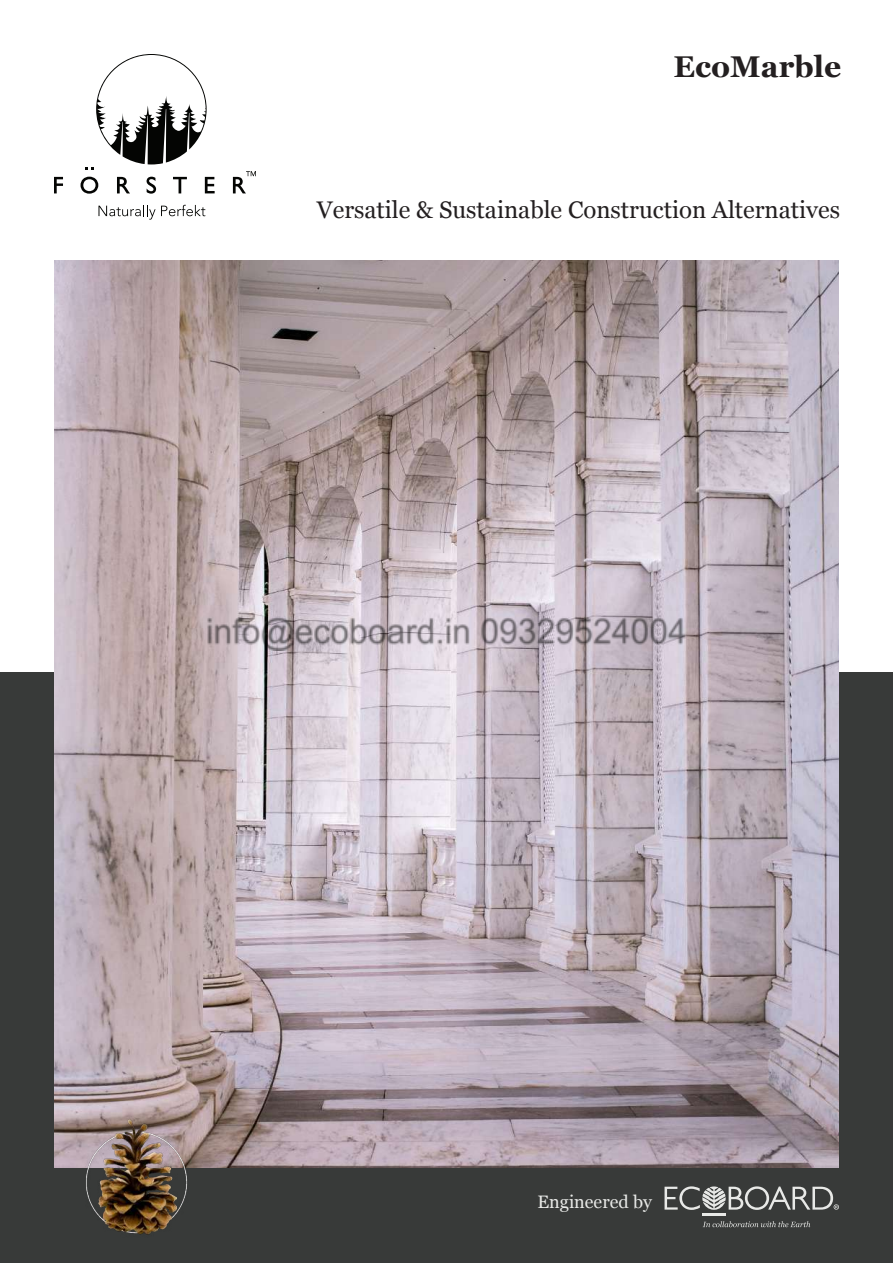
<style>
.page{position:relative;width:893px;height:1263px;background:#fff}
.page>*{position:absolute;margin:0;border:0;box-sizing:border-box;transform-origin:0 0}
.t1{font:700 30px "Georgia";color:#231f20}
.t2{font:24px "Georgia";color:#231f20}
.t3{font:18px "Georgia";color:#e8e9e7}
.s1{font-size:18px;color:#fff}
</style>
<div class="page">
<div style="left:0;top:673px;width:893px;height:590px;background:#383a39"></div>
<img style="left:54px;top:260px;width:785px;height:908px">
<svg style="left:664px;top:1186px;width:175px;height:24px"></svg>
<svg style="left:703px;top:1221px;width:107px;height:6px"></svg>
<hr style="left:702px;top:1213px;width:23px;height:2px;background:#e8e9e7">
<svg style="left:54px;top:177px;width:9px;height:16px"></svg>
<svg style="left:81px;top:177px;width:17px;height:17px"></svg>
<svg style="left:117px;top:177px;width:13px;height:16px"></svg>
<svg style="left:147px;top:177px;width:9px;height:17px"></svg>
<svg style="left:173px;top:177px;width:14px;height:16px"></svg>
<svg style="left:205px;top:177px;width:10px;height:16px"></svg>
<svg style="left:85px;top:54px;width:122px;height:116px"></svg>
<svg style="left:98px;top:205px;width:107px;height:15px"></svg>
<svg style="left:233px;top:171px;width:23px;height:22px"></svg>
<img style="left:68px;top:1111px;width:135px;height:124px">
<img style="left:206px;top:613px;width:480px;height:37px">
<p class="t1" style="left:673px;top:44px;width:186px">EcoMarble<span class="s1">™</span></p>
<p class="t2" style="left:317px;top:192px;width:525px">Versatile &amp; Sustainable Construction Alternatives</p>
<p class="t3" style="left:537px;top:1189px;width:116px">Engineered by</p>
</div>
